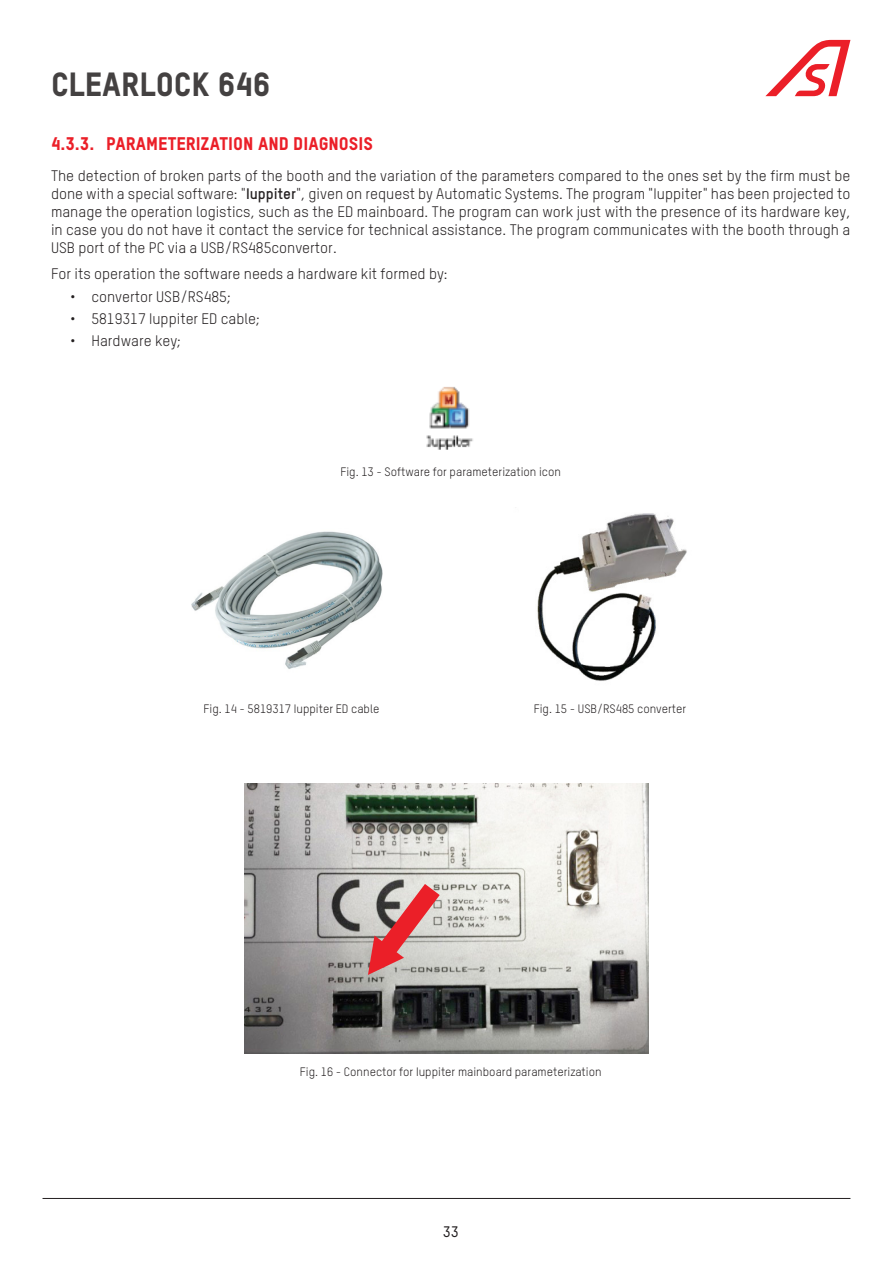
<style>
.page{position:relative;width:893px;height:1263px;background:#fff}
.page>*{position:absolute;margin:0;border:0;box-sizing:border-box;transform-origin:0 0}
.t1{font:33px "Oxfam TSTARPRO Headline";color:#444141}
.t2{font:18px "Oxfam TSTARPRO Headline";color:#eb1f28}
.BODY{font:15px/18px "Oxfam TSTARPRO";color:#231f20;text-align:justify}
.t3{font:500 15px "Oxfam TSTARPRO";color:#231f20}
.t4{font:12px "Oxfam TSTARPRO";color:#231f20}
.s1{font-weight:700}
</style>
<div class="page">
<img style="left:426px;top:387px;width:47px;height:63px">
<img style="left:191px;top:531px;width:192px;height:138px">
<img style="left:537px;top:513px;width:150px;height:168px">
<img style="left:244px;top:783px;width:405px;height:270px">
<svg style="left:368px;top:884px;width:72px;height:91px;background:#c98b8b"></svg>
<svg style="left:765px;top:40px;width:85px;height:56px"></svg>
<hr style="left:43px;top:1198px;width:807px;height:1px;background:#231f20">
<h1 class="t1" style="left:51px;top:64px;width:221px">CLEARLOCK 646</h1>
<p class="t2" style="left:51px;top:132px;width:323px">4.3.3. PARAMETERIZATION AND DIAGNOSIS</p>
<p class="BODY" style="left:51px;top:166px;width:801px">The detection of broken parts of the booth and the variation of the parameters compared to the ones set by the firm must be done with a special software: "<span class="s1">Iuppiter</span>", given on request by Automatic Systems. The program "Iuppiter" has been projected to manage the operation logistics, such as the ED mainboard. The program can work just with the presence of its hardware key, in case you do not have it contact the service for technical assistance. The program communicates with the booth through a USB port of the PC via a USB/RS485convertor.</p>
<p class="BODY" style="left:51px;top:265px;width:398px">For its operation the software needs a hardware kit formed by:</p>
<p class="BODY" style="left:70px;top:287px;width:162px">• convertor USB/RS485;</p>
<p class="BODY" style="left:70px;top:309px;width:191px">• 5819317 Iuppiter ED cable;</p>
<p class="BODY" style="left:70px;top:332px;width:112px">• Hardware key;</p>
<p class="t4" style="left:340px;top:465px;width:222px">Fig. 13 - Software for parameterization icon</p>
<p class="t4" style="left:204px;top:702px;width:177px">Fig. 14 - 5819317 Iuppiter ED cable</p>
<p class="t4" style="left:534px;top:702px;width:154px">Fig. 15 - USB/RS485 converter</p>
<p class="t4" style="left:300px;top:1065px;width:303px">Fig. 16 - Connector for Iuppiter mainboard parameterization</p>
<p class="t3" style="left:443px;top:1222px;width:17px">33</p>
</div>
